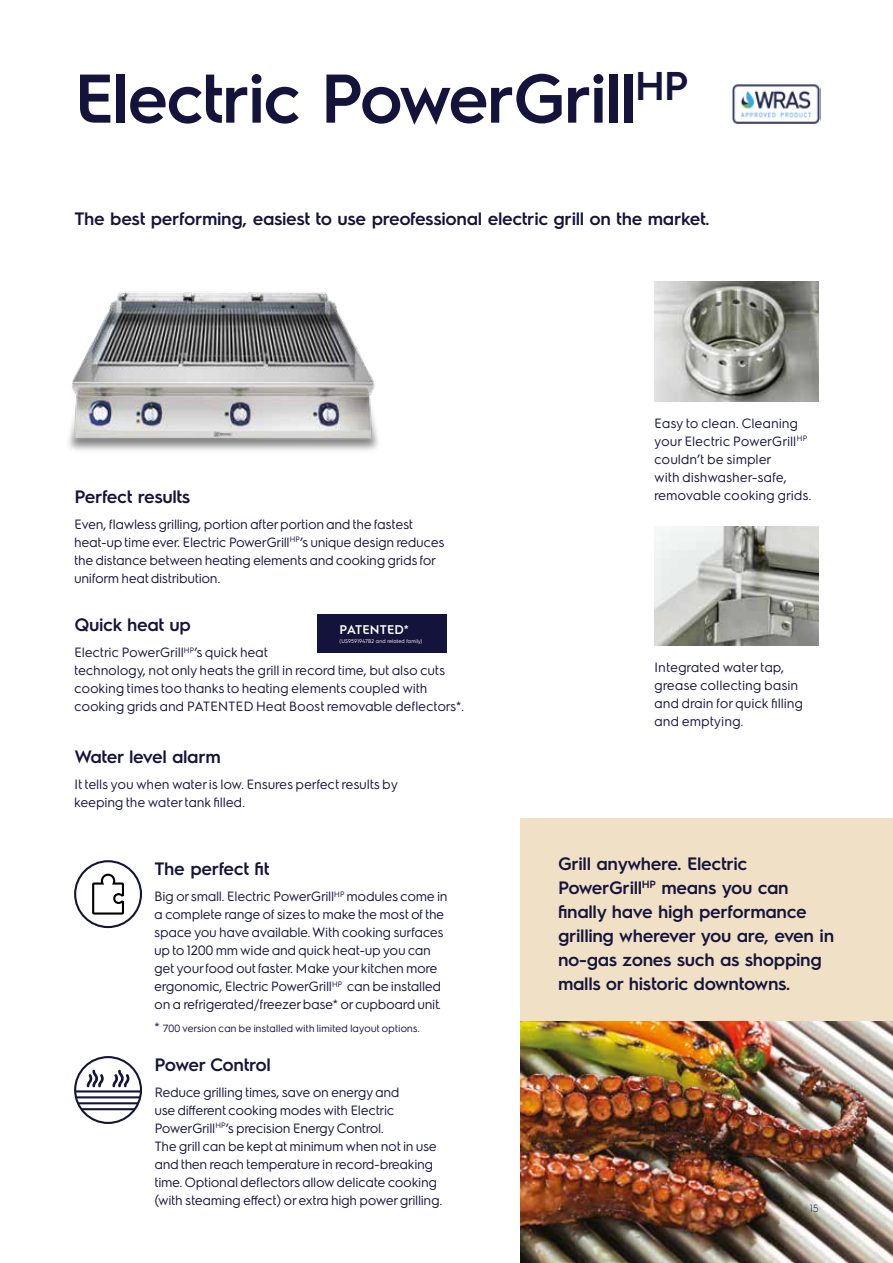
<style>
.page{position:relative;width:893px;height:1263px;background:#fff}
.page>*{position:absolute;margin:0;border:0;box-sizing:border-box;transform-origin:0 0}
.t1{font:600 69px "Electrolux Sans";letter-spacing:-.03em;color:#14133b}
.t2{font:600 18px/24px "Electrolux Sans";letter-spacing:-.02em;color:#14133b}
.t3{font:13.5px/18px "Electrolux Sans";letter-spacing:-.02em;color:#14133b}
.t4{font:13.5px/18px "Electrolux Sans";color:#14133b}
.t5{font:600 12.6px "Electrolux Sans";letter-spacing:.01em;color:#fff}
.t6{font:10.5px "Electrolux Sans";letter-spacing:-.01em;color:#14133b}
.t7{font:300 10.5px "Electrolux Sans";color:#14133b}
.t8{font:5.4px "Electrolux Sans";color:#fff}
.s1{font-size:13.5px}
</style>
<div class="page">
<div style="left:521px;top:819px;width:372px;height:444px;background:#f0e0c6"></div>
<img style="left:654px;top:282px;width:165px;height:119px">
<img style="left:654px;top:526px;width:165px;height:120px">
<img style="left:521px;top:1021px;width:372px;height:242px">
<div style="left:74px;top:860px;width:68px;height:68px;border:2px solid #14133b;border-radius:50%"></div>
<svg style="left:92px;top:873px;width:32px;height:42px"></svg>
<img style="left:68px;top:291px;width:311px;height:160px">
<img style="left:732px;top:84px;width:88px;height:40px">
<svg style="left:87px;top:1070px;width:17px;height:17px"></svg>
<svg style="left:112px;top:1070px;width:17px;height:17px"></svg>
<div style="left:74px;top:1056px;width:68px;height:68px;border:2px solid #14133b;border-radius:50%"></div>
<hr style="left:75px;top:1090px;width:66px;height:2px;background:#14133b">
<hr style="left:76px;top:1096px;width:64px;height:2px;background:#14133b">
<hr style="left:78px;top:1102px;width:60px;height:2px;background:#14133b">
<hr style="left:81px;top:1108px;width:54px;height:2px;background:#14133b">
<div style="left:317px;top:614px;width:129px;height:38px;background:#14133b"></div>
<h1 class="t1" style="left:74px;top:50px;width:616px">Electric PowerGrill<sup>HP</sup></h1>
<h2 class="t2" style="left:74px;top:206px;width:637px">The best performing, easiest to use preofessional electric grill on the market.</h2>
<h2 class="t2" style="left:74px;top:483px;width:117px">Perfect results</h2>
<p class="t3" style="left:74px;top:514px;width:372px">Even, flawless grilling, portion after portion and the fastest heat-up time ever. Electric PowerGrill<sup>HP</sup>’s unique design reduces the distance between heating elements and cooking grids for uniform heat distribution.</p>
<h2 class="t2" style="left:74px;top:612px;width:118px">Quick heat up</h2>
<p class="t5" style="left:340px;top:621px;width:71px">PATENTED*</p>
<p class="t8" style="left:340px;top:637px;width:85px">(US9591947B2 and related family)</p>
<p class="t3" style="left:74px;top:643px;width:392px">Electric PowerGrill<sup>HP</sup>’s quick heat<br>technology, not only heats the grill in record time, but also cuts cooking times too thanks to heating elements coupled with cooking grids and PATENTED Heat Boost removable deflectors*.</p>
<h2 class="t2" style="left:74px;top:743px;width:148px">Water level alarm</h2>
<p class="t3" style="left:74px;top:774px;width:325px">It tells you when water is low. Ensures perfect results by keeping the water tank filled.</p>
<h2 class="t2" style="left:155px;top:855px;width:116px">The perfect fit</h2>
<p class="t3" style="left:155px;top:886px;width:295px">Big or small. Electric PowerGrill<sup>HP</sup> modules come in a complete range of sizes to make the most of the space you have available. With cooking surfaces up to 1200 mm wide and quick heat-up you can get your food out faster. Make your kitchen more ergonomic, Electric PowerGrill<sup>HP</sup> can be installed on a refrigerated/freezer base* or cupboard unit.</p>
<p class="t6" style="left:155px;top:1021px;width:267px"><span class="s1">*</span> 700 version can be installed with limited layout options.</p>
<h2 class="t2" style="left:155px;top:1051px;width:118px">Power Control</h2>
<p class="t3" style="left:155px;top:1082px;width:290px">Reduce grilling times, save on energy and<br>use different cooking modes with Electric PowerGrill<sup>HP</sup>’s precision Energy Control.<br>The grill can be kept at minimum when not in use and then reach temperature in record-breaking time. Optional deflectors allow delicate cooking (with steaming effect) or extra high power grilling.</p>
<p class="t4" style="left:654px;top:413px;width:159px">Easy to clean. Cleaning your Electric PowerGrill<sup>HP </sup>couldn’t be simpler<br>with dishwasher-safe, removable cooking grids.</p>
<p class="t4" style="left:654px;top:657px;width:151px">Integrated water tap, grease collecting basin and drain for quick filling and emptying.</p>
<h2 class="t2" style="left:558px;top:851px;width:278px">Grill anywhere. Electric<br>PowerGrill<sup>HP</sup> means you can finally have high performance grilling wherever you are, even in no-gas zones such as shopping malls or historic downtowns.</h2>
<p class="t7" style="left:810px;top:1201px;width:10px">15</p>
</div>
